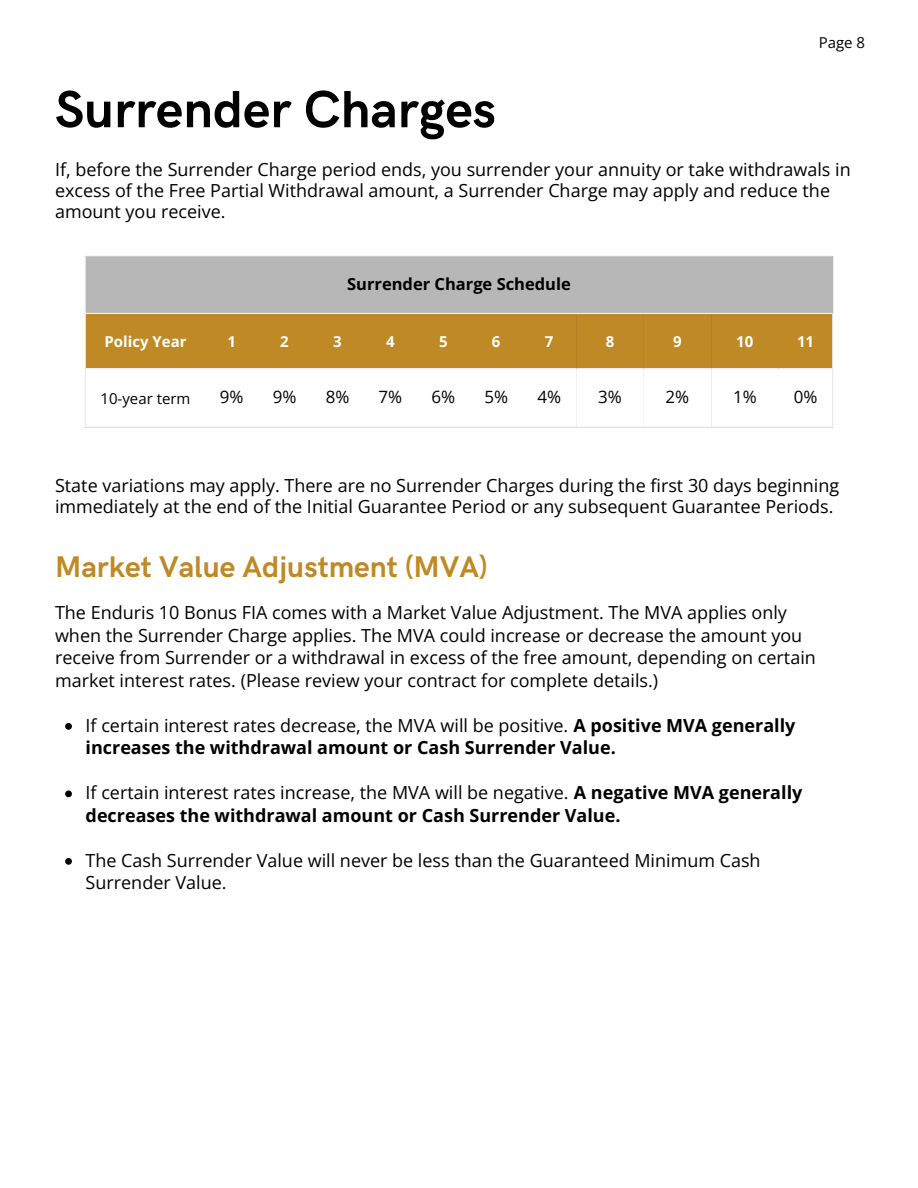
<style>
.page{position:relative;width:918px;height:1188px;background:#fff}
.page>*{position:absolute;margin:0;border:0;box-sizing:border-box;transform-origin:0 0}
.t1{font:700 52.5px "HK Grotesk";color:#000}
.t2{font:700 30px "HK Grotesk";color:#bf8925}
.t3{font:18px/22.5px "Open Sans";color:#000}
.t4{font:700 18px/22.5px "Open Sans";color:#000}
.t5{font:16.95px "Open Sans";color:#000}
.t6{font:700 16.5px "Open Sans";color:#000}
.t7{font:700 15px "Open Sans";color:#fff}
.t8{font:15px "Open Sans";color:#000}
.s1{font-weight:400}
</style>
<div class="page">
<div style="left:85px;top:256px;width:748px;height:58px;background:#b7b7b7"></div>
<div style="left:86px;top:314px;width:746px;height:54px;background:#bf8925"></div>
<hr style="left:85px;top:257px;width:1px;height:170px;background:#efeff0">
<hr style="left:832px;top:314px;width:1px;height:113px;background:#efeff0">
<hr style="left:85px;top:256px;width:748px;height:1px;background:#efeff0">
<hr style="left:85px;top:313px;width:748px;height:1px;background:#efeff0">
<hr style="left:85px;top:368px;width:748px;height:1px;background:#efeff0">
<hr style="left:85px;top:427px;width:748px;height:1px;background:#efeff0">
<hr style="left:576px;top:314px;width:1px;height:54px;background:#bf8925">
<hr style="left:643px;top:314px;width:1px;height:54px;background:#bf8925">
<hr style="left:711px;top:314px;width:1px;height:54px;background:#bf8925">
<hr style="left:778px;top:314px;width:1px;height:54px;background:#bf8925">
<svg style="left:65px;top:723px;width:7px;height:7px"></svg>
<svg style="left:65px;top:790px;width:7px;height:7px"></svg>
<svg style="left:65px;top:858px;width:7px;height:7px"></svg>
<p class="t1" style="left:55px;top:80px;width:443px">Surrender Charges</p>
<p class="t8" style="left:819px;top:32px;width:48px">Page 8</p>
<p class="t3" style="left:55px;top:158px;width:797px;line-height:21.3px">If, before the Surrender Charge period ends, you surrender your annuity or take withdrawals in excess of the Free Partial Withdrawal amount, a Surrender Charge may apply and reduce the amount you receive.</p>
<p class="t6" style="left:347px;top:273px;width:225px">Surrender Charge Schedule</p>
<h1 class="t7" style="left:104px;top:331px;width:84px">Policy Year</h1>
<h3 class="t7" style="left:227px;top:331px;width:10px">1</h3>
<p class="t7" style="left:280px;top:331px;width:10px">2</p>
<p class="t7" style="left:333px;top:331px;width:10px">3</p>
<p class="t7" style="left:386px;top:331px;width:10px">4</p>
<p class="t7" style="left:439px;top:331px;width:10px">5</p>
<p class="t7" style="left:492px;top:331px;width:10px">6</p>
<p class="t7" style="left:545px;top:331px;width:10px">7</p>
<p class="t7" style="left:606px;top:331px;width:10px">8</p>
<p class="t7" style="left:673px;top:331px;width:10px">9</p>
<p class="t7" style="left:736px;top:331px;width:19px">10</p>
<p class="t7" style="left:797px;top:331px;width:19px">11</p>
<p class="t8" style="left:101px;top:388px;width:92px">10-year term</p>
<p class="t5" style="left:220px;top:385px;width:25px">9%</p>
<p class="t5" style="left:273px;top:385px;width:25px">9%</p>
<p class="t5" style="left:326px;top:385px;width:25px">8%</p>
<p class="t5" style="left:379px;top:385px;width:25px">7%</p>
<p class="t5" style="left:432px;top:385px;width:25px">6%</p>
<p class="t5" style="left:484px;top:385px;width:25px">5%</p>
<p class="t5" style="left:537px;top:385px;width:25px">4%</p>
<p class="t5" style="left:598px;top:385px;width:25px">3%</p>
<p class="t5" style="left:666px;top:385px;width:25px">2%</p>
<p class="t5" style="left:733px;top:385px;width:25px">1%</p>
<p class="t5" style="left:794px;top:385px;width:25px">0%</p>
<p class="t3" style="left:55px;top:474px;width:786px;line-height:21.3px">State variations may apply. There are no Surrender Charges during the first 30 days beginning immediately at the end of the Initial Guarantee Period or any subsequent Guarantee Periods.</p>
<p class="t2" style="left:55px;top:550px;width:434px">Market Value Adjustment (MVA)</p>
<h3 class="t3" style="left:55px;top:601px;width:762px">The Enduris 10 Bonus FIA comes with a Market Value Adjustment. The MVA applies only when the Surrender Charge applies. The MVA could increase or decrease the amount you receive from Surrender or a withdrawal in excess of the free amount, depending on certain market interest rates. (Please review your contract for complete details.)</h3>
<h2 class="t4" style="left:86px;top:714px;width:711px"><span class="s1">If certain interest rates decrease, the MVA will be positive.</span> A positive MVA generally increases the withdrawal amount or Cash Surrender Value.</h2>
<h3 class="t4" style="left:86px;top:781px;width:718px"><span class="s1">If certain interest rates increase, the MVA will be negative.</span> A negative MVA generally decreases the withdrawal amount or Cash Surrender Value.</h3>
<p class="t3" style="left:86px;top:849px;width:677px">The Cash Surrender Value will never be less than the Guaranteed Minimum Cash<br>Surrender Value.</p>
</div>
